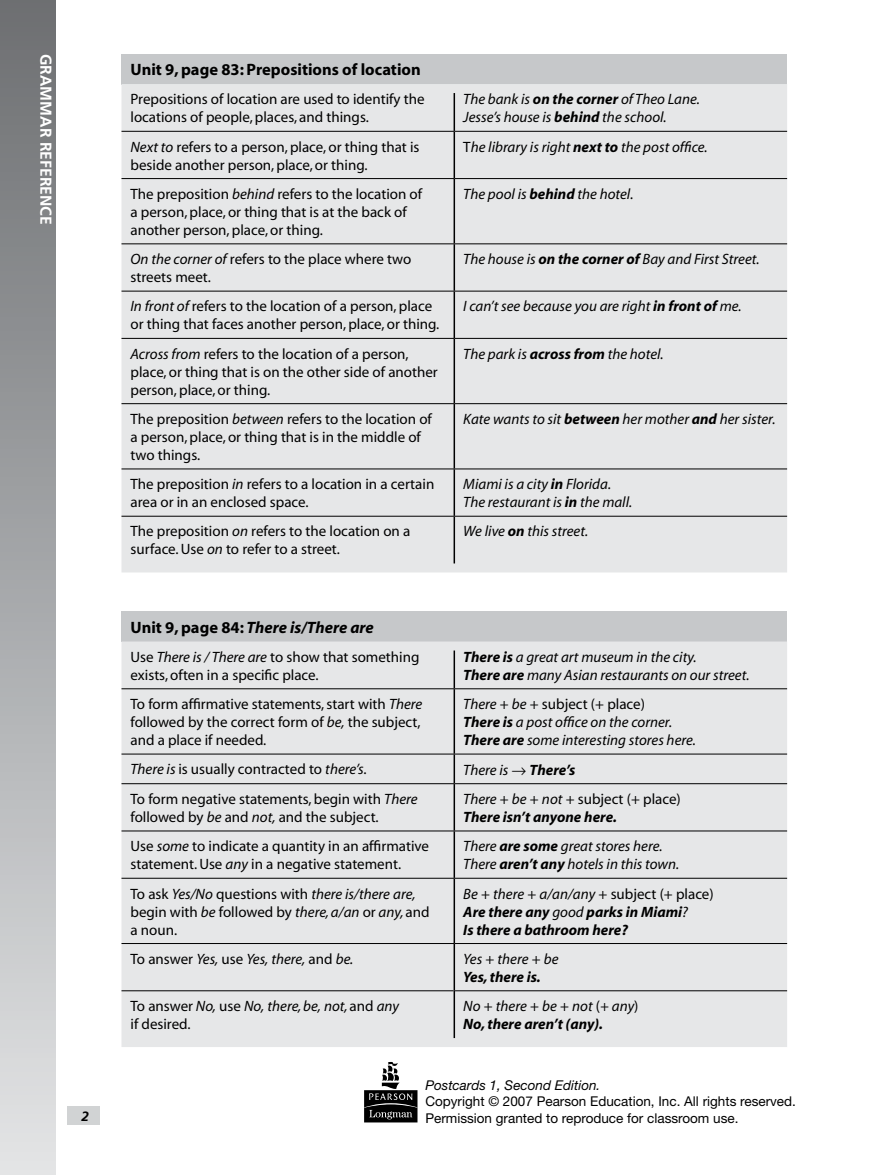
<style>
.page{position:relative;width:891px;height:1175px;background:#fff}
.page>*{position:absolute;margin:0;border:0;box-sizing:border-box;transform-origin:0 0}
.t1{font:700 16.5px "Myriad";color:#000}
.t2{font:italic 700 16.5px "Myriad";color:#000}
.t3{font:700 15.75px "Frutiger";color:#fff}
.t4{font:15px/18px "Myriad";color:#000}
.t5{font:italic 15px/18px "Myriad";color:#000}
.t6{font:italic 700 15px/18px "Myriad";color:#000}
.t7{font:13.5px/16.5px "Helvetica Neue";color:#000}
.t8{font:italic 13.5px "Helvetica Neue";color:#000}
.t9{font:italic 700 13.5px "Frutiger";color:#000}
.s1{font-weight:700}
.s2{font-style:italic}
.s3{font-style:normal}
.s4{font-weight:400}
.s5{font-weight:400;font-style:normal}
</style>
<div class="page">
<div style="left:0;top:0;width:55px;height:1174px;background:linear-gradient(to bottom,#6c6e71,#e2e4e5)"></div>
<div style="left:68px;top:1106px;width:32px;height:18px;background:#d1d3d4"></div>
<svg style="left:364px;top:1062px;width:54px;height:60px"></svg>
<div style="left:122px;top:54px;width:665px;height:30px;background:#c6c8ca"></div>
<div style="left:122px;top:84px;width:665px;height:488px;background:#e6e7e8"></div>
<hr style="left:122px;top:243px;width:332px;height:1px;background:#000">
<hr style="left:454px;top:243px;width:333px;height:1px;background:#000">
<hr style="left:122px;top:291px;width:332px;height:1px;background:#000">
<hr style="left:454px;top:291px;width:333px;height:1px;background:#000">
<hr style="left:122px;top:338px;width:332px;height:1px;background:#000">
<hr style="left:454px;top:338px;width:333px;height:1px;background:#000">
<hr style="left:122px;top:403px;width:332px;height:1px;background:#000">
<hr style="left:454px;top:403px;width:333px;height:1px;background:#000">
<hr style="left:122px;top:468px;width:332px;height:1px;background:#000">
<hr style="left:454px;top:468px;width:333px;height:1px;background:#000">
<hr style="left:122px;top:516px;width:332px;height:1px;background:#000">
<hr style="left:454px;top:516px;width:333px;height:1px;background:#000">
<hr style="left:454px;top:244px;width:1px;height:47px;background:#000">
<hr style="left:454px;top:291px;width:1px;height:47px;background:#000">
<hr style="left:454px;top:339px;width:1px;height:64px;background:#000">
<hr style="left:454px;top:404px;width:1px;height:64px;background:#000">
<hr style="left:454px;top:469px;width:1px;height:47px;background:#000">
<hr style="left:454px;top:93px;width:1px;height:38px;background:#000">
<hr style="left:454px;top:132px;width:1px;height:46px;background:#000">
<hr style="left:454px;top:179px;width:1px;height:64px;background:#000">
<hr style="left:454px;top:516px;width:1px;height:47px;background:#000">
<hr style="left:122px;top:131px;width:332px;height:1px;background:#000">
<hr style="left:454px;top:131px;width:333px;height:1px;background:#000">
<hr style="left:122px;top:178px;width:332px;height:1px;background:#000">
<hr style="left:454px;top:178px;width:333px;height:1px;background:#000">
<div style="left:122px;top:611px;width:665px;height:30px;background:#c6c8ca"></div>
<div style="left:122px;top:641px;width:665px;height:406px;background:#e6e7e8"></div>
<hr style="left:122px;top:783px;width:332px;height:1px;background:#000">
<hr style="left:454px;top:783px;width:333px;height:1px;background:#000">
<hr style="left:122px;top:830px;width:332px;height:1px;background:#000">
<hr style="left:454px;top:830px;width:333px;height:1px;background:#000">
<hr style="left:122px;top:878px;width:332px;height:1px;background:#000">
<hr style="left:454px;top:878px;width:333px;height:1px;background:#000">
<hr style="left:122px;top:943px;width:332px;height:1px;background:#000">
<hr style="left:454px;top:943px;width:333px;height:1px;background:#000">
<hr style="left:454px;top:784px;width:1px;height:46px;background:#000">
<hr style="left:454px;top:831px;width:1px;height:47px;background:#000">
<hr style="left:454px;top:878px;width:1px;height:65px;background:#000">
<hr style="left:122px;top:990px;width:332px;height:1px;background:#000">
<hr style="left:455px;top:990px;width:332px;height:1px;background:#000">
<hr style="left:454px;top:650px;width:1px;height:38px;background:#000">
<hr style="left:454px;top:689px;width:1px;height:64px;background:#000">
<svg style="left:454px;top:754px;width:1px;height:29px"></svg>
<hr style="left:454px;top:944px;width:1px;height:46px;background:#000">
<hr style="left:454px;top:990px;width:1px;height:48px;background:#000">
<hr style="left:122px;top:688px;width:332px;height:1px;background:#000">
<hr style="left:454px;top:688px;width:333px;height:1px;background:#000">
<hr style="left:122px;top:753px;width:332px;height:1px;background:#000">
<hr style="left:454px;top:753px;width:333px;height:1px;background:#000">
<p class="t3" style="left:55px;top:54px;width:172px;rotate:90deg">GRAMMAR REFERENCE</p>
<p class="t9" style="left:82px;top:1108px;width:9px">2</p>
<p class="t1" style="left:130px;top:61px;width:292px">Unit 9, page 83: Prepositions of location</p>
<p class="t4" style="left:130px;top:91px;width:296px">Prepositions of location are used to identify the locations of people, places, and things.</p>
<p class="t5" style="left:463px;top:91px;width:238px">The bank is <span class="s1">on the corner</span> of Theo Lane.<br>Jesse’s house is <span class="s1">behind</span> the school.</p>
<p class="t4" style="left:130px;top:138px;width:291px"><span class="s2">Next to</span> refers to a person, place, or thing that is beside another person, place, or thing.</p>
<p class="t5" style="left:463px;top:138px;width:246px"><span class="s3">T</span>he library is right <span class="s1">next to</span> the post office.</p>
<p class="t4" style="left:130px;top:185px;width:293px">The preposition <span class="s2">behind</span> refers to the location of a person, place, or thing that is at the back of another person, place, or thing.</p>
<p class="t5" style="left:463px;top:185px;width:172px">The pool is <span class="s1">behind</span> the hotel.</p>
<p class="t4" style="left:130px;top:251px;width:282px"><span class="s2">On the corner of</span> refers to the place where two streets meet.</p>
<p class="t5" style="left:463px;top:251px;width:298px">The house is <span class="s1">on the corner of</span> Bay and First Street.</p>
<p class="t4" style="left:130px;top:298px;width:310px"><span class="s2">In front of</span> refers to the location of a person, place or thing that faces another person, place, or thing.</p>
<p class="t5" style="left:463px;top:298px;width:280px">I can’t see because you are right <span class="s1">in front of</span> me.</p>
<p class="t4" style="left:130px;top:345px;width:309px"><span class="s2">Across from</span> refers to the location of a person, place, or thing that is on the other side of another person, place, or thing.</p>
<p class="t5" style="left:463px;top:345px;width:202px">The park is <span class="s1">across from</span> the hotel.</p>
<p class="t4" style="left:130px;top:410px;width:303px">The preposition <span class="s2">between</span> refers to the location of a person, place, or thing that is in the middle of two things.</p>
<p class="t5" style="left:463px;top:410px;width:314px">Kate wants to sit <span class="s1">between</span> her mother <span class="s1">and</span> her sister.</p>
<p class="t4" style="left:130px;top:476px;width:305px">The preposition <span class="s2">in</span> refers to a location in a certain area or in an enclosed space.</p>
<p class="t5" style="left:463px;top:476px;width:171px">Miami is a city <span class="s1">in</span> Florida.<br>The restaurant is <span class="s1">in</span> the mall.</p>
<p class="t4" style="left:130px;top:523px;width:281px">The preposition <span class="s2">on</span> refers to the location on a surface. Use <span class="s2">on</span> to refer to a street.</p>
<p class="t5" style="left:463px;top:523px;width:126px">We live <span class="s1">on</span> this street.</p>
<p class="t2" style="left:130px;top:618px;width:245px"><span class="s3">Unit 9, page 84:</span> There is/There are</p>
<p class="t4" style="left:130px;top:648px;width:291px">Use <span class="s2">There is / There are</span> to show that something exists, often in a specific place.</p>
<p class="t5" style="left:463px;top:648px;width:288px"><span class="s1">There is</span> a great art museum in the city.<br><span class="s1">There are</span> many Asian restaurants on our street.</p>
<p class="t4" style="left:130px;top:695px;width:293px">To form affirmative statements, start with <span class="s2">There </span>followed by the correct form of <span class="s2">be,</span> the subject, and a place if needed.</p>
<p class="t5" style="left:463px;top:695px;width:234px">There <span class="s3">+</span> be <span class="s3">+ subject (+ place)<br></span><span class="s1">There is</span> a post office on the corner.<br><span class="s1">There are</span> some interesting stores here.</p>
<p class="t4" style="left:130px;top:761px;width:238px"><span class="s2">There is</span> is usually contracted to <span class="s2">there’s</span>.</p>
<p class="t5" style="left:463px;top:761px;width:114px">There is → <span class="s1">There’s</span></p>
<p class="t4" style="left:130px;top:790px;width:289px">To form negative statements, begin with <span class="s2">There </span>followed by <span class="s2">be</span> and <span class="s2">not,</span> and the subject.</p>
<p class="t6" style="left:463px;top:790px;width:219px"><span class="s4">There</span> <span class="s5">+</span> <span class="s4">be</span> <span class="s5">+</span> <span class="s4">not</span> <span class="s5">+ subject (+ place)<br></span>There isn’t anyone here.</p>
<p class="t4" style="left:130px;top:838px;width:300px">Use <span class="s2">some</span> to indicate a quantity in an affirmative statement. Use <span class="s2">any</span> in a negative statement.</p>
<p class="t5" style="left:463px;top:838px;width:218px">There <span class="s1">are some</span> great stores here.<br>There <span class="s1">aren’t any</span> hotels in this town.</p>
<p class="t4" style="left:130px;top:885px;width:300px">To ask <span class="s2">Yes/No</span> questions with <span class="s2">there is/there are, </span>begin with <span class="s2">be</span> followed by <span class="s2">there, a/an</span> or <span class="s2">any,</span> and a noun.</p>
<p class="t6" style="left:463px;top:885px;width:252px"><span class="s4">Be</span> <span class="s5">+</span> <span class="s4">there</span> <span class="s5">+</span> <span class="s4">a/an/any</span> <span class="s5">+ subject (+ place)<br></span>Are there any <span class="s4">good</span> parks in Miami<span class="s4">?<br></span>Is there a bathroom here?</p>
<p class="t5" style="left:130px;top:950px;width:224px"><span class="s3">To answer</span> Yes, <span class="s3">use</span> Yes, there, <span class="s3">and</span> be.</p>
<p class="t6" style="left:463px;top:950px;width:97px"><span class="s4">Yes</span> <span class="s5">+</span> <span class="s4">there</span> <span class="s5">+</span> <span class="s4">be<br></span>Yes, there is.</p>
<p class="t4" style="left:130px;top:997px;width:270px">To answer <span class="s2">No,</span> use <span class="s2">No, there, be, not,</span> and <span class="s2">any </span>if desired.</p>
<p class="t6" style="left:463px;top:997px;width:177px"><span class="s4">No</span> <span class="s5">+</span> <span class="s4">there</span> <span class="s5">+</span> <span class="s4">be</span> <span class="s5">+</span> <span class="s4">not</span> <span class="s5">(</span><span class="s4">+ any</span><span class="s5">)<br></span>No, there aren’t (any).</p>
<p class="t8" style="left:425px;top:1076px;width:177px">Postcards 1, Second Edition.</p>
<p class="t7" style="left:425px;top:1092px;width:372px">Copyright © 2007 Pearson Education, Inc. All rights reserved.<br>Permission granted to reproduce for classroom use.</p>
</div>
